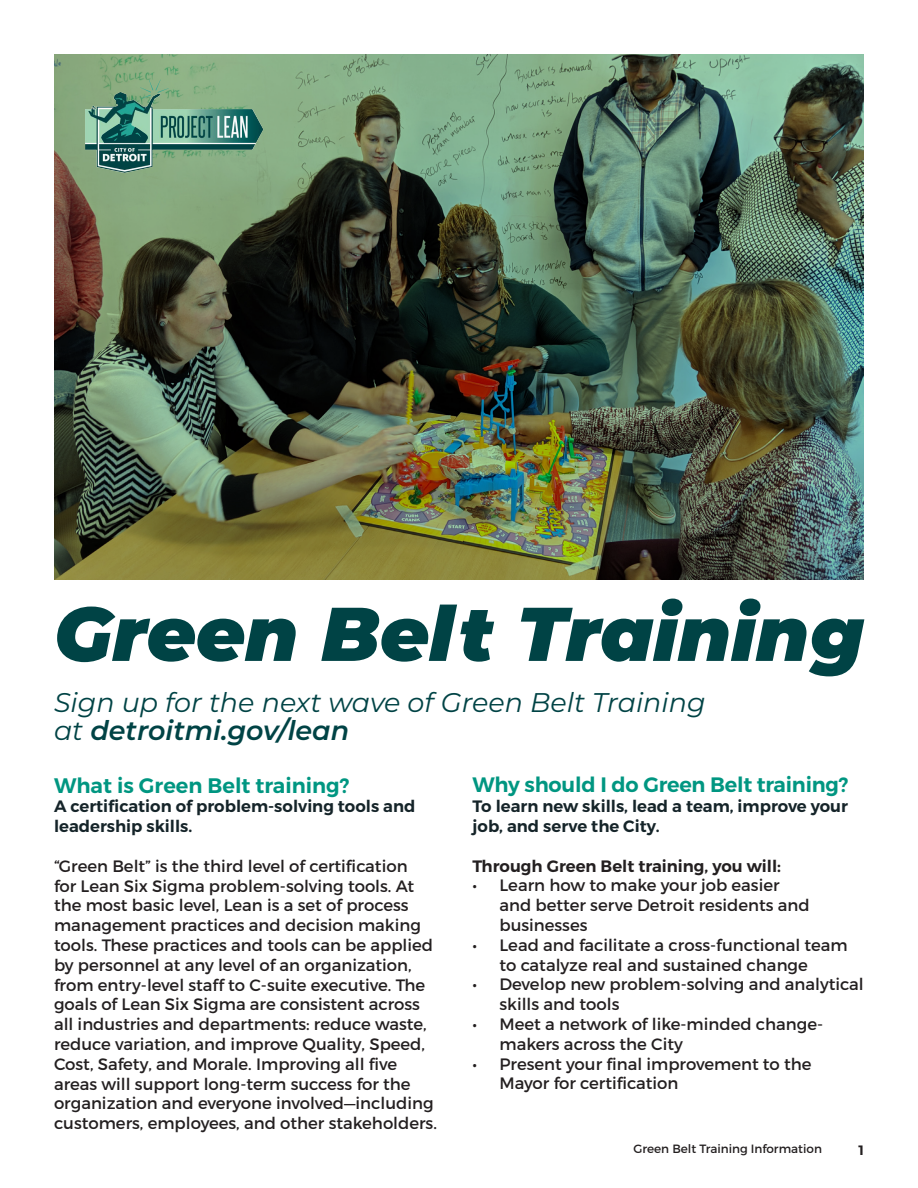
<style>
.page{position:relative;width:918px;height:1188px;background:#fff}
.page>*{position:absolute;margin:0;border:0;box-sizing:border-box;transform-origin:0 0}
.t1{font:italic 900 75.9px "Montserrat";color:#004345}
.t2{font:italic 27px/28.5px "Montserrat";color:#004345}
.t3{font:600 21px "Montserrat";color:#009681}
.t4{font:600 20.85px "Montserrat";letter-spacing:-.01em;color:#009681}
.t5{font:16.5px/19.8px "Montserrat";color:#231f20}
.t6{font:600 16.5px/19.8px "Montserrat";color:#152429}
.t7{font:600 16.5px "Montserrat";color:#231f20}
.t8{font:700 13.5px "Montserrat";color:#231f20}
.t9{font:12px "Montserrat";color:#231f20}
.s1{font-weight:600}
</style>
<div class="page">
<img style="left:54px;top:54px;width:810px;height:526px">
<img style="left:83px;top:90px;width:182px;height:84px">
<svg style="left:140px;top:79px;width:29px;height:20px"></svg>
<svg style="left:101px;top:124px;width:47px;height:18px"></svg>
<svg style="left:92px;top:106px;width:4px;height:3px"></svg>
<p class="t1" style="left:54px;top:577px;width:812px">Green Belt Training</p>
<p class="t2" style="left:54px;top:687px;width:653px">Sign up for the next wave of Green Belt Training at <span class="s1">detroitmi.gov/lean</span></p>
<p class="t3" style="left:54px;top:772px;width:297px">What is Green Belt training?</p>
<p class="t6" style="left:54px;top:797px;width:363px">A certification of problem-solving tools and leadership skills.</p>
<p class="t5" style="left:54px;top:856px;width:384px">“Green Belt” is the third level of certification<br>for Lean Six Sigma problem-solving tools. At the most basic level, Lean is a set of process management practices and decision making tools. These practices and tools can be applied by personnel at any level of an organization, from entry-level staff to C-suite executive. The goals of Lean Six Sigma are consistent across all industries and departments: reduce waste, reduce variation, and improve Quality, Speed, Cost, Safety, and Morale. Improving all five areas will support long-term success for the organization and everyone involved—including customers, employees, and other stakeholders.</p>
<p class="t4" style="left:472px;top:772px;width:377px">Why should I do Green Belt training?</p>
<p class="t6" style="left:472px;top:797px;width:377px">To learn new skills, lead a team, improve your job, and serve the City.</p>
<p class="t7" style="left:472px;top:856px;width:310px">Through Green Belt training, you will:</p>
<p class="t5" style="left:500px;top:876px;width:312px;text-indent:-27px">• Learn how to make your job easier and better serve Detroit residents and businesses</p>
<p class="t5" style="left:500px;top:935px;width:350px;text-indent:-27px">• Lead and facilitate a cross-functional team to catalyze real and sustained change</p>
<p class="t5" style="left:500px;top:975px;width:366px;text-indent:-27px">• Develop new problem-solving and analytical skills and tools</p>
<p class="t5" style="left:500px;top:1014px;width:325px;text-indent:-27px">• Meet a network of like-minded change&shy;makers across the City</p>
<p class="t5" style="left:500px;top:1054px;width:314px;text-indent:-27px">• Present your final improvement to the<br>Mayor for certification</p>
<p class="t9" style="left:633px;top:1141px;width:190px">Green Belt Training Information</p>
<p class="t8" style="left:858px;top:1140px;width:7px">1</p>
</div>
